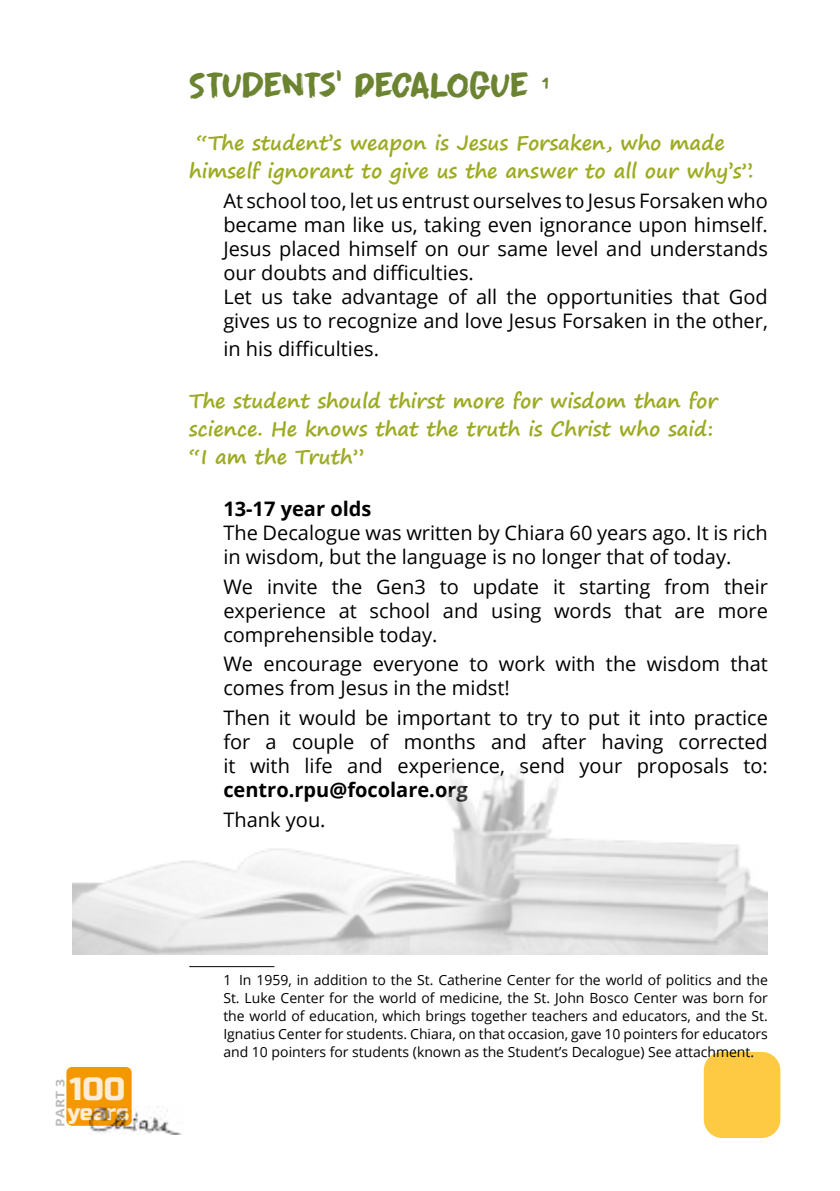
<style>
.page{position:relative;width:840px;height:1191px;background:#fff}
.page>*{position:absolute;margin:0;border:0;box-sizing:border-box;transform-origin:0 0}
.t1{font:36px "Apex Brush DEMO";letter-spacing:-.015em;color:#6c8431}
.t2{font:32px "Russo One";color:#feecd4}
.t3{font:22px "Russo One";color:#feecd4}
.t4{font:20px/24px "Open Sans";color:#000}
.t5{font:700 20px/28px "Segoe Print";color:#9dab22}
.t6{font:700 20px "Open Sans";color:#000}
.t7{font:14px/18px "Open Sans";color:#000;text-align:justify}
.t8{font:700 11.8px "Open Sans";color:#bcbcbc;scale:1.18 1}
</style>
<div class="page">
<div style="left:66px;top:1067px;width:66px;height:58px;background:#f49800;border-radius:6px"></div>
<img style="left:90px;top:1106px;width:91px;height:28px">
<div style="left:703px;top:1051px;width:77px;height:87px;background:#feca44;border-radius:19px"></div>
<hr style="left:189px;top:966px;width:85px;height:1px;background:#000">
<img style="left:72px;top:767px;width:695px;height:187px">
<h2 class="t2" style="left:69px;top:1069px;width:57px">100</h2>
<p class="t3" style="left:68px;top:1099px;width:63px">years</p>
<p class="t8" style="left:52px;top:1126px;width:42px;rotate:-90deg">PART 3</p>
<h1 class="t1" style="left:189px;top:63px;width:360px">STUDENTS' DECALOGUE <sup>1</sup></h1>
<p class="t5" style="left:189px;top:128px;width:565px;text-indent:7px">“The student’s weapon is Jesus Forsaken, who made himself ignorant to give us the answer to all our why’s”.</p>
<p class="t4" style="left:223px;top:188px;width:546px">At school too, let us entrust ourselves to Jesus Forsaken who became man like us, taking even ignorance upon himself.<br>Jesus placed himself on our same level and understands our doubts and difficulties.<br>Let us take advantage of all the opportunities that God gives us to recognize and love Jesus Forsaken in the other,</p>
<p class="t4" style="left:223px;top:336px;width:157px">in his difficulties.</p>
<p class="t5" style="left:189px;top:386px;width:529px">The student should thirst more for wisdom than for science. He knows that the truth is Christ who said: “I am the Truth”</p>
<p class="t6" style="left:223px;top:494px;width:149px">13-17 year olds</p>
<p class="t4" style="left:223px;top:520px;width:545px">The Decalogue was written by Chiara 60 years ago. It is rich in wisdom, but the language is no longer that of today.</p>
<p class="t4" style="left:223px;top:574px;width:546px;text-align:justify">We invite the Gen3 to update it starting from their experience at school and using words that are more comprehensible today.</p>
<p class="t4" style="left:223px;top:651px;width:545px">We encourage everyone to work with the wisdom that comes from Jesus in the midst!</p>
<p class="t4" style="left:223px;top:705px;width:545px;text-align:justify">Then it would be important to try to put it into practice for a couple of months and after having corrected it with life and experience, send your proposals to:</p>
<p class="t6" style="left:223px;top:775px;width:246px">centro.rpu@focolare.org</p>
<p class="t4" style="left:223px;top:807px;width:104px">Thank you.</p>
<p class="t7" style="left:223px;top:970px;width:545px">1 In 1959, in addition to the St. Catherine Center for the world of politics and the St. Luke Center for the world of medicine, the St. John Bosco Center was born for the world of education, which brings together teachers and educators, and the St.<br>Ignatius Center for students. Chiara, on that occasion, gave 10 pointers for educators and 10 pointers for students (known as the Student’s Decalogue) See attachment.</p>
</div>
